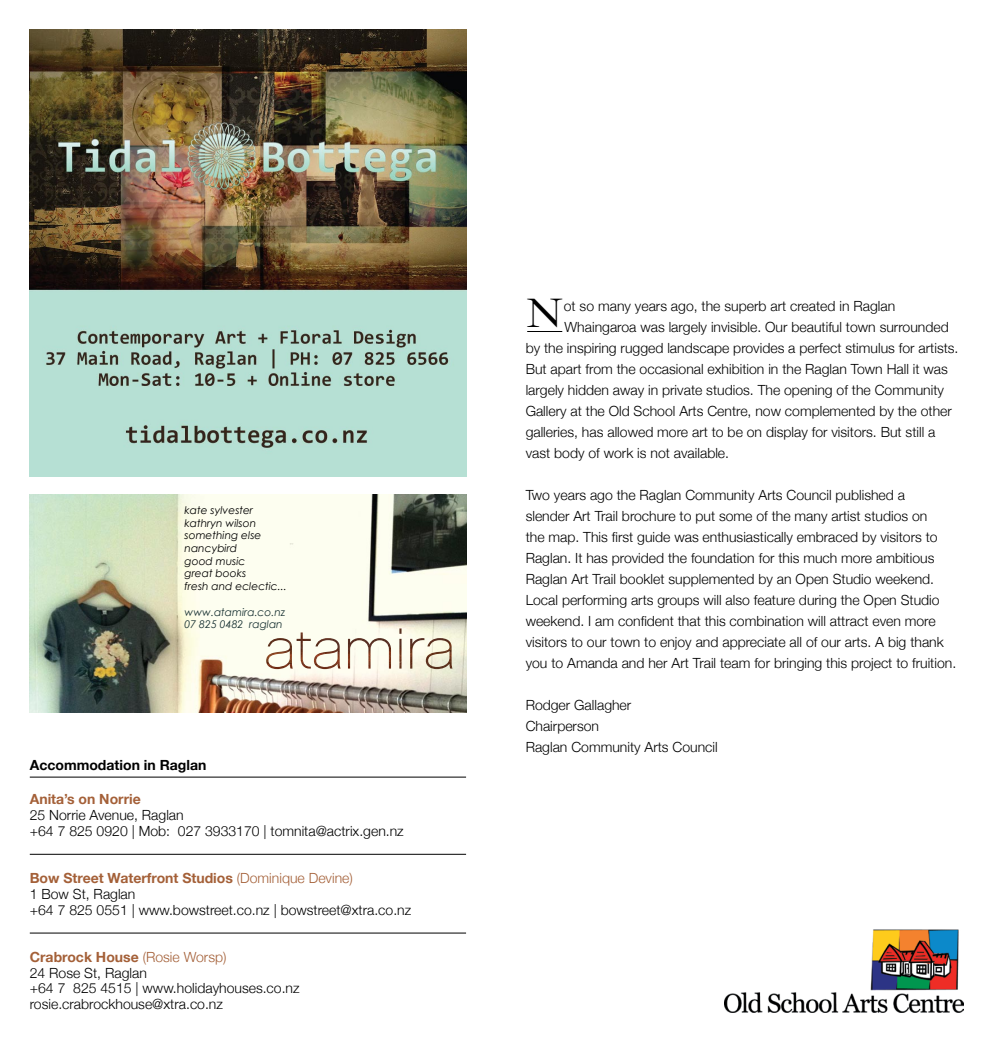
<style>
.page{position:relative;width:993px;height:1042px;background:#fff}
.page>*{position:absolute;margin:0;border:0;box-sizing:border-box;transform-origin:0 0}
.t1{font:42px "Ibarra Real";color:#000}
.t2{font:300 14px/21px "Helvetica Neue";color:#000}
.t3{font:700 14px "Helvetica Neue";color:#000}
.t4{font:700 14px "Helvetica Neue";color:#a46038}
.t5{font:italic 10.67px/12.8px "Century Gothic";color:#000}
.t6{font:italic 10.67px/12.8px "Century Gothic";color:#193233}
.s1{font-weight:700;color:#a46038}
.s2{color:#a46038}
</style>
<div class="page">
<img style="left:30px;top:30px;width:436px;height:446px">
<hr style="left:527px;top:331px;width:35px;height:1px;background:#000">
<img style="left:724px;top:929px;width:238px;height:83px">
<hr style="left:30px;top:854px;width:436px;height:1px;background:#000">
<hr style="left:30px;top:776px;width:436px;height:1px;background:#000">
<hr style="left:30px;top:932px;width:436px;height:1px;background:#000">
<img style="left:30px;top:495px;width:436px;height:218px">
<img style="left:266px;top:628px;width:186px;height:41px">
<p class="t5" style="left:184px;top:503px;width:103px">kate sylvester kathryn wilson something else nancybird<br>good music<br>great books<br>fresh and eclectic...</p>
<p class="t6" style="left:184px;top:605px;width:102px">www.atamira.co.nz<br>07 825 0482 raglan</p>
<p class="t3" style="left:30px;top:757px;width:178px">Accommodation in Raglan</p>
<p class="t4" style="left:30px;top:790px;width:112px">Anita’s on Norrie</p>
<p class="t2" style="left:30px;top:807px;width:375px;line-height:15.8px">25 Norrie Avenue, Raglan<br>+64 7 825 0920 | Mob: 027 3933170 | tomnita@actrix.gen.nz</p>
<p class="t2" style="left:30px;top:870px;width:383px;line-height:15.8px"><span class="s1">Bow Street Waterfront Studios</span> <span class="s2">(Dominique Devine)<br></span>1 Bow St, Raglan<br>+64 7 825 0551 | www.bowstreet.co.nz | bowstreet@xtra.co.nz</p>
<p class="t2" style="left:30px;top:948px;width:271px;line-height:15.8px"><span class="s1">Crabrock House</span> <span class="s2">(Rosie Worsp)<br></span>24 Rose St, Raglan<br>+64 7 825 4515 | www.holidayhouses.co.nz rosie.crabrockhouse@xtra.co.nz</p>
<h1 class="t1" style="left:525px;top:288px;width:40px">N</h1>
<p class="t2" style="left:563px;top:295px;width:333px">ot so many years ago, the superb art created in Raglan</p>
<p class="t2" style="left:564px;top:316px;width:385px">Whaingaroa was largely invisible. Our beautiful town surrounded</p>
<p class="t2" style="left:525px;top:337px;width:434px">by the inspiring rugged landscape provides a perfect stimulus for artists.</p>
<p class="t2" style="left:525px;top:358px;width:423px">But apart from the occasional exhibition in the Raglan Town Hall it was</p>
<p class="t2" style="left:525px;top:379px;width:420px">largely hidden away in private studios. The opening of the Community</p>
<p class="t2" style="left:525px;top:400px;width:427px">Gallery at the Old School Arts Centre, now complemented by the other</p>
<p class="t2" style="left:525px;top:421px;width:411px">galleries, has allowed more art to be on display for visitors. But still a</p>
<p class="t2" style="left:525px;top:442px;width:205px">vast body of work is not available.</p>
<p class="t2" style="left:525px;top:484px;width:432px">Two years ago the Raglan Community Arts Council published a<br>slender Art Trail brochure to put some of the many artist studios on<br>the map. This first guide was enthusiastically embraced by visitors to Raglan. It has provided the foundation for this much more ambitious Raglan Art Trail booklet supplemented by an Open Studio weekend.<br>Local performing arts groups will also feature during the Open Studio weekend. I am confident that this combination will attract even more visitors to our town to enjoy and appreciate all of our arts. A big thank you to Amanda and her Art Trail team for bringing this project to fruition.</p>
<p class="t2" style="left:525px;top:694px;width:193px">Rodger Gallagher<br>Chairperson<br>Raglan Community Arts Council</p>
</div>
